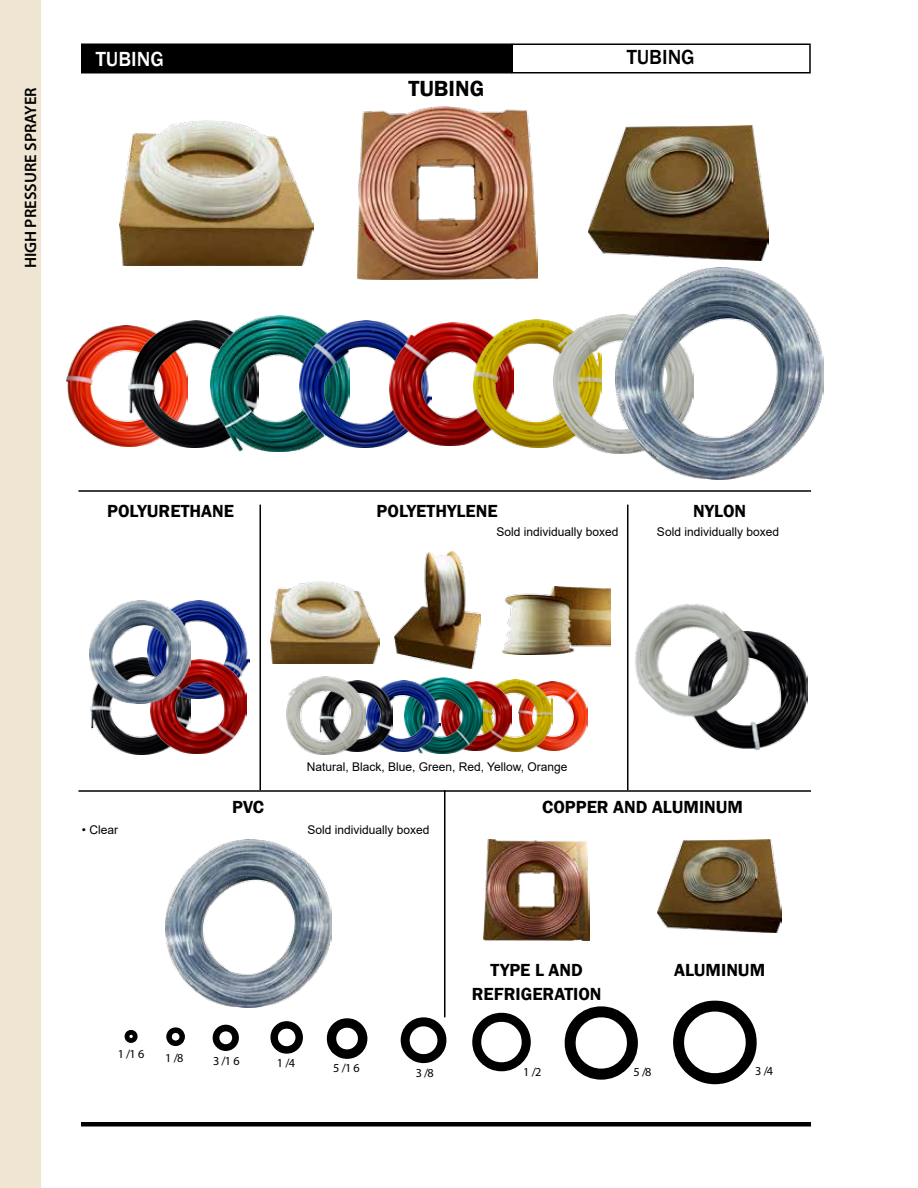
<style>
.page{position:relative;width:918px;height:1188px;background:#fff}
.page>*{position:absolute;margin:0;border:0;box-sizing:border-box;transform-origin:0 0}
.t1{font:600 22.5px "Franklin Gothic";color:#000}
.t2{font:500 21px "Franklin Gothic";color:#fff}
.t3{font:500 21px "Franklin Gothic";color:#000}
.t4{font:600 18px/23.5px "Franklin Gothic";color:#000;text-align:center}
.t5{font:600 16.5px "Myriad Pro";color:#000101}
.t6{font:12.15px "Franklin Gothic";color:#000}
.t7{font:12px "Arial";color:#000}
</style>
<div class="page">
<div style="left:82px;top:44px;width:430px;height:29px;background:#000"></div>
<div style="left:81px;top:44px;width:431px;height:30px;border:2px solid #000"></div>
<div style="left:512px;top:44px;width:299px;height:30px;border:2px solid #000"></div>
<hr style="left:81px;top:1122px;width:730px;height:4px;background:#000">
<div style="left:0;top:0;width:40px;height:1188px;background:#f0e4d2"></div>
<img style="left:552px;top:681px;width:36px;height:70px">
<img style="left:66px;top:325px;width:63px;height:121px">
<hr style="left:444px;top:790px;width:2px;height:227px;background:#000">
<hr style="left:78px;top:790px;width:733px;height:2px;background:#000">
<hr style="left:78px;top:490px;width:733px;height:2px;background:#000">
<img style="left:658px;top:839px;width:123px;height:94px">
<img style="left:589px;top:125px;width:179px;height:136px">
<img style="left:483px;top:839px;width:107px;height:101px">
<img style="left:395px;top:551px;width:85px;height:118px">
<img style="left:502px;top:587px;width:109px;height:67px">
<img style="left:129px;top:320px;width:81px;height:127px">
<img style="left:210px;top:316px;width:95px;height:136px">
<img style="left:300px;top:320px;width:89px;height:128px">
<img style="left:389px;top:323px;width:84px;height:122px">
<img style="left:473px;top:320px;width:80px;height:128px">
<img style="left:553px;top:315px;width:62px;height:138px">
<img style="left:271px;top:582px;width:109px;height:81px">
<img style="left:120px;top:121px;width:194px;height:144px">
<img style="left:713px;top:636px;width:94px;height:114px">
<img style="left:628px;top:581px;width:144px;height:158px">
<img style="left:165px;top:839px;width:166px;height:162px">
<img style="left:615px;top:268px;width:208px;height:211px">
<img style="left:358px;top:107px;width:179px;height:172px">
<svg style="left:124px;top:1001px;width:633px;height:83px"></svg>
<img style="left:482px;top:680px;width:70px;height:72px">
<img style="left:482px;top:681px;width:30px;height:69px">
<img style="left:419px;top:678px;width:63px;height:76px">
<img style="left:393px;top:680px;width:47px;height:72px">
<img style="left:365px;top:681px;width:28px;height:70px">
<img style="left:286px;top:677px;width:79px;height:78px">
<img style="left:90px;top:703px;width:100px;height:52px">
<img style="left:191px;top:600px;width:59px;height:66px">
<img style="left:151px;top:659px;width:96px;height:94px">
<img style="left:90px;top:601px;width:101px;height:102px">
<hr style="left:627px;top:505px;width:1px;height:285px;background:#000">
<hr style="left:260px;top:505px;width:1px;height:285px;background:#000">
<h3 class="t5" style="left:20px;top:268px;width:182px;rotate:-90deg">HIGH PRESSURE SPRAYER</h3>
<h2 class="t2" style="left:96px;top:46px;width:70px">TUBING</h2>
<h2 class="t3" style="left:627px;top:44px;width:70px">TUBING</h2>
<h1 class="t1" style="left:408px;top:74px;width:77px">TUBING</h1>
<h3 class="t4" style="left:107px;top:500px;width:128px">POLYURETHANE</h3>
<h3 class="t4" style="left:693px;top:500px;width:55px">NYLON</h3>
<h3 class="t4" style="left:377px;top:500px;width:122px">POLYETHYLENE</h3>
<p class="t7" style="left:496px;top:523px;width:124px">Sold individually boxed</p>
<p class="t7" style="left:657px;top:523px;width:124px">Sold individually boxed</p>
<p class="t7" style="left:82px;top:822px;width:38px">• Clear</p>
<h3 class="t4" style="left:232px;top:795px;width:33px">PVC</h3>
<p class="t7" style="left:307px;top:759px;width:262px">Natural, Black, Blue, Green, Red, Yellow, Orange</p>
<p class="t7" style="left:307px;top:822px;width:124px">Sold individually boxed</p>
<h3 class="t4" style="left:542px;top:795px;width:202px">COPPER AND ALUMINUM</h3>
<p class="t6" style="left:118px;top:1047px;width:28px">1/16</p>
<p class="t6" style="left:165px;top:1051px;width:20px">1/8</p>
<p class="t6" style="left:213px;top:1053px;width:28px">3/16</p>
<p class="t6" style="left:277px;top:1056px;width:20px">1/4</p>
<p class="t6" style="left:333px;top:1061px;width:28px">5/16</p>
<h3 class="t4" style="left:472px;top:959px;width:131px">TYPE L AND<br>REFRIGERATION</h3>
<h3 class="t4" style="left:674px;top:959px;width:93px">ALUMINUM</h3>
<p class="t6" style="left:416px;top:1066px;width:20px">3/8</p>
<p class="t6" style="left:523px;top:1064px;width:20px">1/2</p>
<p class="t6" style="left:633px;top:1065px;width:20px">5/8</p>
<p class="t6" style="left:755px;top:1063px;width:20px">3/4</p>
</div>
